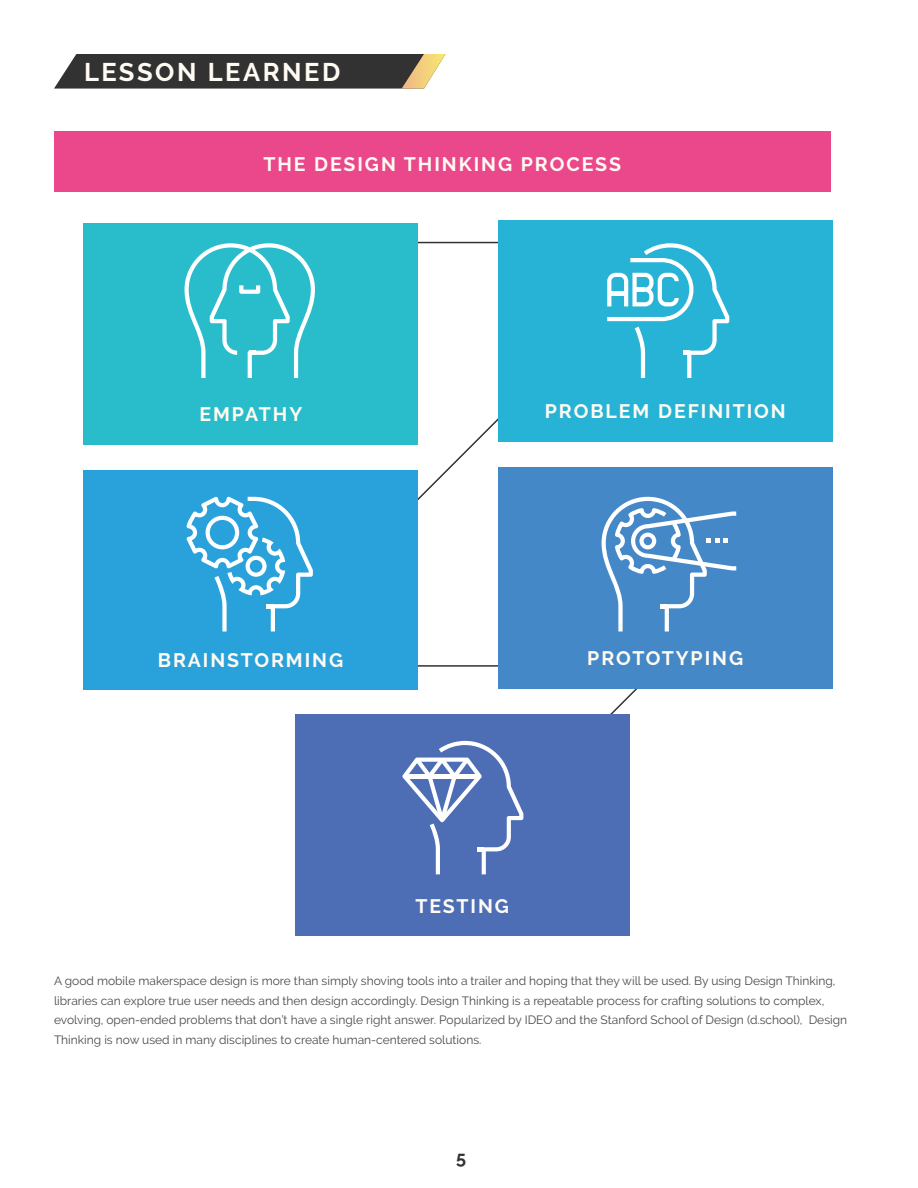
<style>
.page{position:relative;width:918px;height:1188px;background:#fff}
.page>*{position:absolute;margin:0;border:0;box-sizing:border-box;transform-origin:0 0}
.t1{font:700 25.5px "Raleway";letter-spacing:.1em;color:#fffbf2}
.t2{font:700 19.5px "Raleway";letter-spacing:.1em;color:#fffbf2}
.t3{font:700 18px "Raleway";color:#333232}
.t4{font:12px/19.5px "Raleway";color:#494949}
</style>
<div class="page">
<hr style="left:406px;top:242px;width:111px;height:1px;background:#333232">
<hr style="left:407px;top:665px;width:112px;height:2px;background:#333232">
<svg style="left:391px;top:418px;width:107px;height:83px"></svg>
<svg style="left:535px;top:688px;width:135px;height:27px"></svg>
<svg style="left:54px;top:54px;width:392px;height:35px;background:#4b4844"></svg>
<div style="left:54px;top:132px;width:777px;height:60px;background:#eb478b"></div>
<div style="left:498px;top:467px;width:335px;height:221px;background:#4488c7"></div>
<svg style="left:602px;top:497px;width:134px;height:135px"></svg>
<div style="left:83px;top:223px;width:335px;height:221px;background:#29bccb"></div>
<svg style="left:185px;top:243px;width:130px;height:135px"></svg>
<div style="left:83px;top:471px;width:335px;height:219px;background:#29a1db"></div>
<svg style="left:187px;top:497px;width:126px;height:135px"></svg>
<div style="left:498px;top:220px;width:335px;height:222px;background:#27b3d5"></div>
<svg style="left:607px;top:243px;width:122px;height:135px"></svg>
<div style="left:295px;top:715px;width:335px;height:221px;background:#4d6eb5"></div>
<svg style="left:402px;top:741px;width:121px;height:133px"></svg>
<h1 class="t1" style="left:84px;top:57px;width:258px">LESSON LEARNED</h1>
<h2 class="t2" style="left:263px;top:153px;width:359px">THE DESIGN THINKING PROCESS</h2>
<h3 class="t2" style="left:200px;top:403px;width:104px">EMPATHY</h3>
<h3 class="t2" style="left:545px;top:400px;width:243px">PROBLEM DEFINITION</h3>
<h3 class="t2" style="left:158px;top:649px;width:187px">BRAINSTORMING</h3>
<h3 class="t2" style="left:587px;top:647px;width:157px">PROTOTYPING</h3>
<h3 class="t2" style="left:415px;top:895px;width:95px">TESTING</h3>
<p class="t4" style="left:54px;top:971px;width:795px">A good mobile makerspace design is more than simply shoving tools into a trailer and hoping that they will be used. By using Design Thinking, libraries can explore true user needs and then design accordingly. Design Thinking is a repeatable process for crafting solutions to complex, evolving, open-ended problems that don’t have a single right answer. Popularized by IDEO and the Stanford School of Design (d.school), Design Thinking is now used in many disciplines to create human-centered solutions.</p>
<p class="t3" style="left:456px;top:1148px;width:11px">5</p>
</div>
